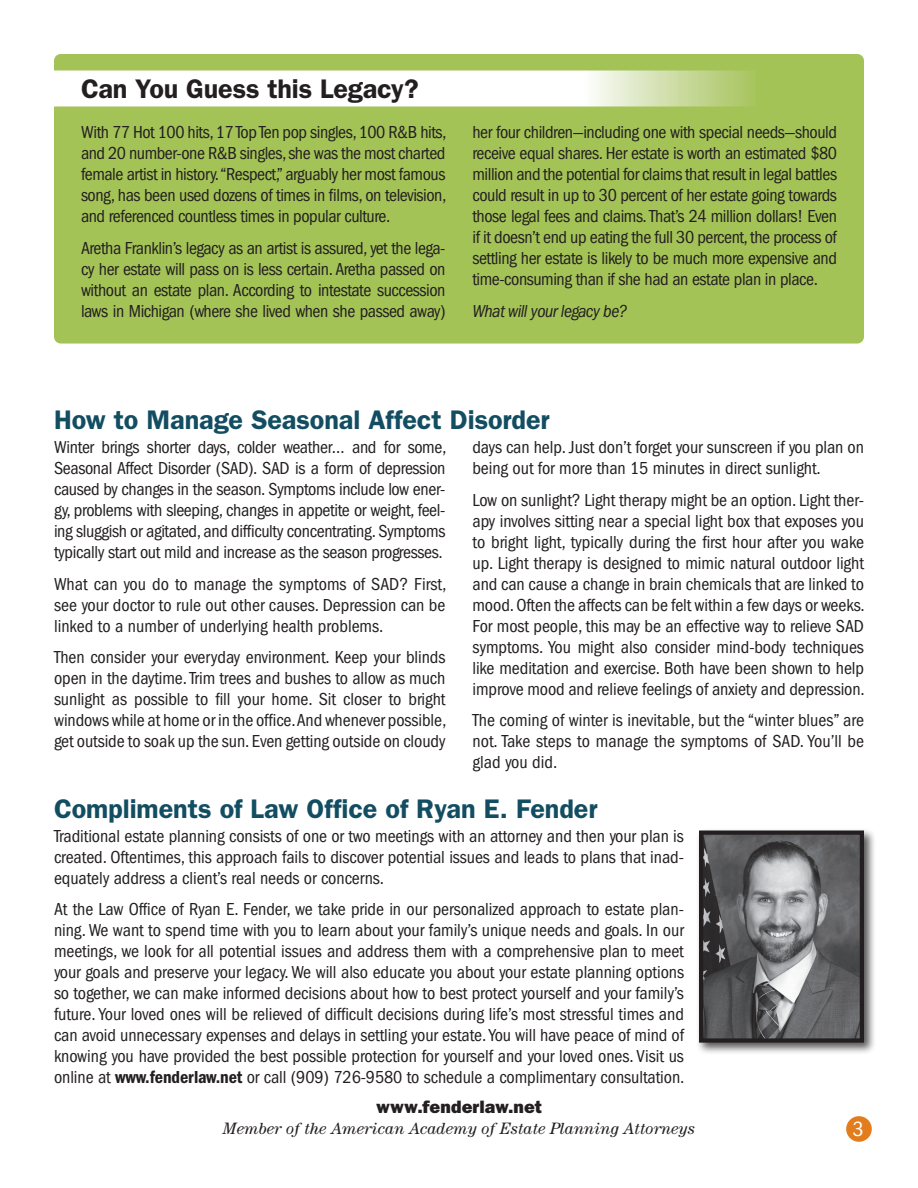
<style>
.page{position:relative;width:918px;height:1188px;background:#fff}
.page>*{position:absolute;margin:0;border:0;box-sizing:border-box;transform-origin:0 0}
.t1{font:600 27px "ITC Franklin Gothic Std";letter-spacing:-.005em;color:#124d61}
.t2{font:600 27px "ITC Franklin Gothic Std";letter-spacing:-.01em;color:#231f20}
.t3{font:condensed 21.3px "ITC Franklin Gothic Std";color:#fff}
.t4{font:condensed 18px/21px "ITC Franklin Gothic Std";letter-spacing:-.005em;color:#231f20;text-align:justify}
.t5{font:italic condensed 18px "ITC Franklin Gothic Std";letter-spacing:-.03em;color:#231f20}
.t6{font:18px "ITC Franklin Gothic Std Hvy";letter-spacing:.005em;color:#231f20}
.t7{font:italic 16.5px "Century Std";color:#231f20}
.s1{font-family:"ITC Franklin Gothic Std Dm Cd";font-stretch:normal}
</style>
<div class="page">
<div style="left:54px;top:54px;width:810px;height:290px;background:#a4c357;border-radius:7px"></div>
<svg style="left:54px;top:70px;width:697px;height:36px;background:#f3f6e9"></svg>
<div style="left:846px;top:1116px;width:26px;height:26px;background:#e37c1c;border-radius:50%"></div>
<div style="left:696px;top:827px;width:180px;height:228px;background:#231f20;opacity:.75"></div>
<img style="left:704px;top:836px;width:155px;height:202px">
<div style="left:699px;top:831px;width:165px;height:212px;border:4px solid #231f20"></div>
<h1 class="t2" style="left:81px;top:72px;width:339px">Can You Guess this Legacy?</h1>
<p class="t4" style="left:81px;top:122px;width:367px">With 77 Hot 100 hits, 17 Top Ten pop singles, 100 R&amp;B hits, and 20 number-one R&amp;B singles, she was the most charted female artist in history. “Respect,” arguably her most famous song, has been used dozens of times in films, on television, and referenced countless times in popular culture.</p>
<p class="t4" style="left:81px;top:237px;width:366px">Aretha Franklin’s legacy as an artist is assured, yet the lega&shy;cy her estate will pass on is less certain. Aretha passed on without an estate plan. According to intestate succession laws in Michigan (where she lived when she passed away)</p>
<p class="t4" style="left:54px;top:195px;width:176px">300 E. State St. Suite 214<br>Redlands, CA 92373</p>
<p class="t4" style="left:472px;top:122px;width:366px">her four children—including one with special needs—should receive equal shares. Her estate is worth an estimated $80 million and the potential for claims that result in legal battles could result in up to 30 percent of her estate going towards those legal fees and claims. That’s 24 million dollars! Even if it doesn’t end up eating the full 30 percent, the process of settling her estate is likely to be much more expensive and time-consuming than if she had an estate plan in place.</p>
<p class="t5" style="left:472px;top:300px;width:156px">What will your legacy be?</p>
<h1 class="t1" style="left:54px;top:404px;width:497px">How to Manage Seasonal Affect Disorder</h1>
<p class="t4" style="left:54px;top:437px;width:394px">Winter brings shorter days, colder weather… and for some, Seasonal Affect Disorder (SAD). SAD is a form of depression caused by changes in the season. Symptoms include low ener&shy;gy, problems with sleeping, changes in appetite or weight, feel&shy;ing sluggish or agitated, and difficulty concentrating. Symptoms typically start out mild and increase as the season progresses.</p>
<p class="t4" style="left:54px;top:573px;width:394px">What can you do to manage the symptoms of SAD? First, see your doctor to rule out other causes. Depression can be linked to a number of underlying health problems.</p>
<p class="t4" style="left:54px;top:647px;width:394px">Then consider your everyday environment. Keep your blinds open in the daytime. Trim trees and bushes to allow as much sunlight as possible to fill your home. Sit closer to bright windows while at home or in the office. And whenever possible, get outside to soak up the sun. Even getting outside on cloudy</p>
<p class="t4" style="left:472px;top:437px;width:393px">days can help. Just don’t forget your sunscreen if you plan on being out for more than 15 minutes in direct sunlight.</p>
<p class="t4" style="left:472px;top:489px;width:394px">Low on sunlight? Light therapy might be an option. Light ther&shy;apy involves sitting near a special light box that exposes you to bright light, typically during the first hour after you wake up. Light therapy is designed to mimic natural outdoor light and can cause a change in brain chemicals that are linked to mood. Often the affects can be felt within a few days or weeks.<br>For most people, this may be an effective way to relieve SAD symptoms. You might also consider mind-body techniques like meditation and exercise. Both have been shown to help improve mood and relieve feelings of anxiety and depression.</p>
<p class="t4" style="left:472px;top:710px;width:393px">The coming of winter is inevitable, but the “winter blues” are not. Take steps to manage the symptoms of SAD. You’ll be glad you did.</p>
<h1 class="t1" style="left:54px;top:792px;width:545px">Compliments of Law Office of Ryan E. Fender</h1>
<p class="t4" style="left:54px;top:825px;width:631px">Traditional estate planning consists of one or two meetings with an attorney and then your plan is created. Oftentimes, this approach fails to discover potential issues and leads to plans that inad&shy;equately address a client’s real needs or concerns.</p>
<p class="t4" style="left:54px;top:899px;width:632px">At the Law Office of Ryan E. Fender, we take pride in our personalized approach to estate plan&shy;ning. We want to spend time with you to learn about your family’s unique needs and goals. In our meetings, we look for all potential issues and address them with a comprehensive plan to meet your goals and preserve your legacy. We will also educate you about your estate planning options so together, we can make informed decisions about how to best protect yourself and your family’s future. Your loved ones will be relieved of difficult decisions during life’s most stressful times and can avoid unnecessary expenses and delays in settling your estate. You will have peace of mind of knowing you have provided the best possible protection for yourself and your loved ones. Visit us online at <span class="s1">www.fenderlaw.net</span> or call (909) 726-9580 to schedule a complimentary consultation.</p>
<p class="t6" style="left:376px;top:1096px;width:167px">www.fenderlaw.net</p>
<p class="t7" style="left:223px;top:1119px;width:474px">Member of the American Academy of Estate Planning Attorneys</p>
<p class="t3" style="left:853px;top:1117px;width:12px">3</p>
</div>
